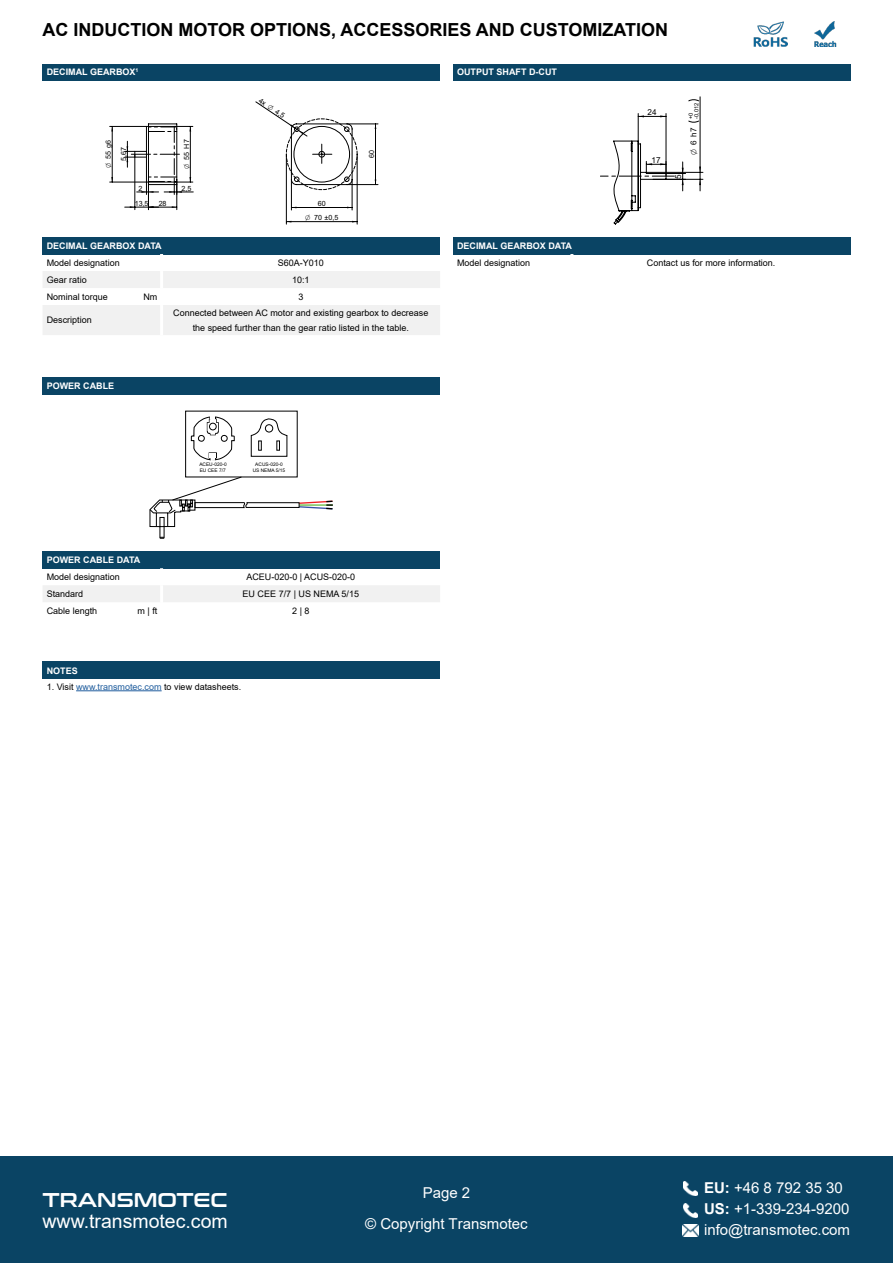
<style>
.page{position:relative;width:893px;height:1263px;background:#fff}
.page>*{position:absolute;margin:0;border:0;box-sizing:border-box;transform-origin:0 0}
.t1{font:19.8px "Conthrax Sb";color:#fff}
.t2{font:19.5px "Arial";color:#fff}
.t3{font:700 18px "Arial";color:#000}
.t4{font:15px/31.7px "Arial";color:#fff;text-align:center}
.t5{font:9px/15px "Arial";color:#000;text-align:center}
.t6{font:700 9px "Arial";color:#fff}
.t7{font:8.25px "Arial";color:#000}
.t8{font:7.2px/15.1px "Arial";color:#000;text-align:center}
.t9{font:5.7px/5.8px "Arial";color:#000}
.t10{font:4.8px "Arial";color:#000}
.s1{color:#215e9e}
.s2{font-weight:700}
</style>
<div class="page">
<div style="left:0;top:1157px;width:893px;height:106px;background:#0a4464"></div>
<img style="left:753px;top:21px;width:34px;height:26px">
<img style="left:814px;top:21px;width:23px;height:26px">
<div style="left:43px;top:378px;width:397px;height:17px;background:#0a4464"></div>
<div style="left:43px;top:551px;width:397px;height:17px;background:#0a4464"></div>
<div style="left:43px;top:585px;width:397px;height:17px;background:#f1f1f1"></div>
<hr style="left:160px;top:585px;width:3px;height:17px;background:#fff">
<svg style="left:150px;top:476px;width:183px;height:63px"></svg>
<svg style="left:191px;top:417px;width:96px;height:43px"></svg>
<div style="left:43px;top:64px;width:397px;height:16px;background:#0a4464"></div>
<div style="left:43px;top:237px;width:397px;height:17px;background:#0a4464"></div>
<svg style="left:43px;top:271px;width:397px;height:64px"></svg>
<hr style="left:160px;top:271px;width:3px;height:17px;background:#fff">
<hr style="left:160px;top:288px;width:3px;height:17px;background:#fff">
<hr style="left:160px;top:305px;width:3px;height:30px;background:#fff">
<hr style="left:110px;top:126px;width:36px;height:1px;background:#000">
<hr style="left:110px;top:182px;width:36px;height:1px;background:#000">
<hr style="left:112px;top:126px;width:1px;height:56px;background:#000">
<hr style="left:347px;top:124px;width:31px;height:1px;background:#000">
<hr style="left:347px;top:184px;width:31px;height:1px;background:#000">
<hr style="left:375px;top:124px;width:1px;height:61px;background:#000">
<hr style="left:286px;top:154px;width:1px;height:70px;background:#000">
<hr style="left:357px;top:154px;width:1px;height:70px;background:#000">
<div style="left:453px;top:64px;width:397px;height:16px;background:#0a4464"></div>
<div style="left:453px;top:237px;width:397px;height:17px;background:#0a4464"></div>
<div style="left:43px;top:662px;width:397px;height:17px;background:#0a4464"></div>
<hr style="left:76px;top:690px;width:86px;height:1px;background:#215e9e">
<svg style="left:600px;top:97px;width:103px;height:127px"></svg>
<svg style="left:125px;top:101px;width:232px;height:121px"></svg>
<h3 class="t3" style="left:42px;top:17px;width:627px">AC INDUCTION MOTOR OPTIONS, ACCESSORIES AND CUSTOMIZATION</h3>
<p class="t6" style="left:47px;top:66px;width:93px">DECIMAL GEARBOX<sup>1</sup></p>
<p class="t8" style="left:101px;top:159px;width:20px;rotate:-90deg">55 g6</p>
<p class="t8" style="left:179px;top:160px;width:22px;rotate:-90deg">55 H7</p>
<p class="t8" style="left:116px;top:161px;width:15px;rotate:-90deg">5,67</p>
<p class="t8" style="left:135px;top:181px;width:15px">2<br>13,5</p>
<p class="t8" style="left:159px;top:196px;width:9px">28</p>
<p class="t8" style="left:182px;top:181px;width:11px">2,5</p>
<p class="t8" style="left:318px;top:196px;width:9px">60</p>
<p class="t8" style="left:314px;top:210px;width:26px">70 ±0,5</p>
<p class="t8" style="left:364px;top:158px;width:9px;rotate:-90deg">60</p>
<p class="t6" style="left:47px;top:239px;width:116px">DECIMAL GEARBOX DATA</p>
<p class="t5" style="left:47px;top:255px;width:75px">Model designation</p>
<p class="t5" style="left:278px;top:255px;width:48px">S60A-Y010</p>
<p class="t5" style="left:47px;top:272px;width:42px">Gear ratio</p>
<p class="t5" style="left:292px;top:272px;width:19px">10:1</p>
<p class="t5" style="left:47px;top:289px;width:63px">Nominal torque</p>
<p class="t5" style="left:143px;top:289px;width:15px">Nm</p>
<p class="t5" style="left:298px;top:289px;width:7px">3</p>
<p class="t5" style="left:47px;top:313px;width:47px">Description</p>
<p class="t5" style="left:173px;top:305px;width:257px">Connected between AC motor and existing gearbox to decrease the speed further than the gear ratio listed in the table.</p>
<p class="t6" style="left:47px;top:380px;width:69px">POWER CABLE</p>
<p class="t10" style="left:199px;top:461px;width:29px">ACEU-020-0</p>
<p class="t10" style="left:255px;top:461px;width:29px">ACUS-020-0</p>
<p class="t10" style="left:200px;top:467px;width:28px">EU CEE 7/7</p>
<p class="t10" style="left:253px;top:467px;width:34px">US NEMA 5/15</p>
<p class="t6" style="left:457px;top:66px;width:101px">OUTPUT SHAFT D-CUT</p>
<p class="t7" style="left:648px;top:106px;width:11px">24</p>
<p class="t7" style="left:652px;top:154px;width:11px">17</p>
<p class="t9" style="left:688px;top:119px;width:18px;rotate:-90deg">+0 -0,012</p>
<p class="t7" style="left:688px;top:145px;width:19px;rotate:-90deg">6 h7</p>
<p class="t7" style="left:673px;top:179px;width:6px;rotate:-90deg">5</p>
<p class="t6" style="left:457px;top:239px;width:116px">DECIMAL GEARBOX DATA</p>
<p class="t5" style="left:457px;top:255px;width:75px">Model designation</p>
<p class="t5" style="left:647px;top:255px;width:130px">Contact us for more information.</p>
<p class="t6" style="left:47px;top:553px;width:95px">POWER CABLE DATA</p>
<p class="t5" style="left:47px;top:569px;width:75px">Model designation</p>
<p class="t5" style="left:246px;top:569px;width:110px">ACEU-020-0 | ACUS-020-0</p>
<p class="t5" style="left:47px;top:586px;width:38px">Standard</p>
<p class="t5" style="left:243px;top:586px;width:118px">EU CEE 7/7 | US NEMA 5/15</p>
<p class="t5" style="left:47px;top:603px;width:52px">Cable length</p>
<p class="t5" style="left:137px;top:603px;width:21px">m | ft</p>
<p class="t5" style="left:292px;top:603px;width:19px">2 | 8</p>
<p class="t6" style="left:47px;top:664px;width:33px">NOTES</p>
<p class="t5" style="left:47px;top:679px;width:196px">1. Visit <span class="s1">www.transmotec.com</span> to view datasheets.</p>
<h1 class="t1" style="left:43px;top:1184px;width:186px">TRANSMOTEC</h1>
<h2 class="t2" style="left:43px;top:1207px;width:187px">www.transmotec.com</h2>
<h3 class="t4" style="left:365px;top:1176px;width:164px">Page 2<br>© Copyright Transmotec</h3>
<h3 class="t4" style="left:704px;top:1171px;width:140px"><span class="s2">EU:</span> +46 8 792 35 30</h3>
<h3 class="t4" style="left:704px;top:1192px;width:147px"><span class="s2">US:</span> +1-339-234-9200</h3>
<h3 class="t4" style="left:704px;top:1214px;width:148px">info@transmotec.com</h3>
</div>
